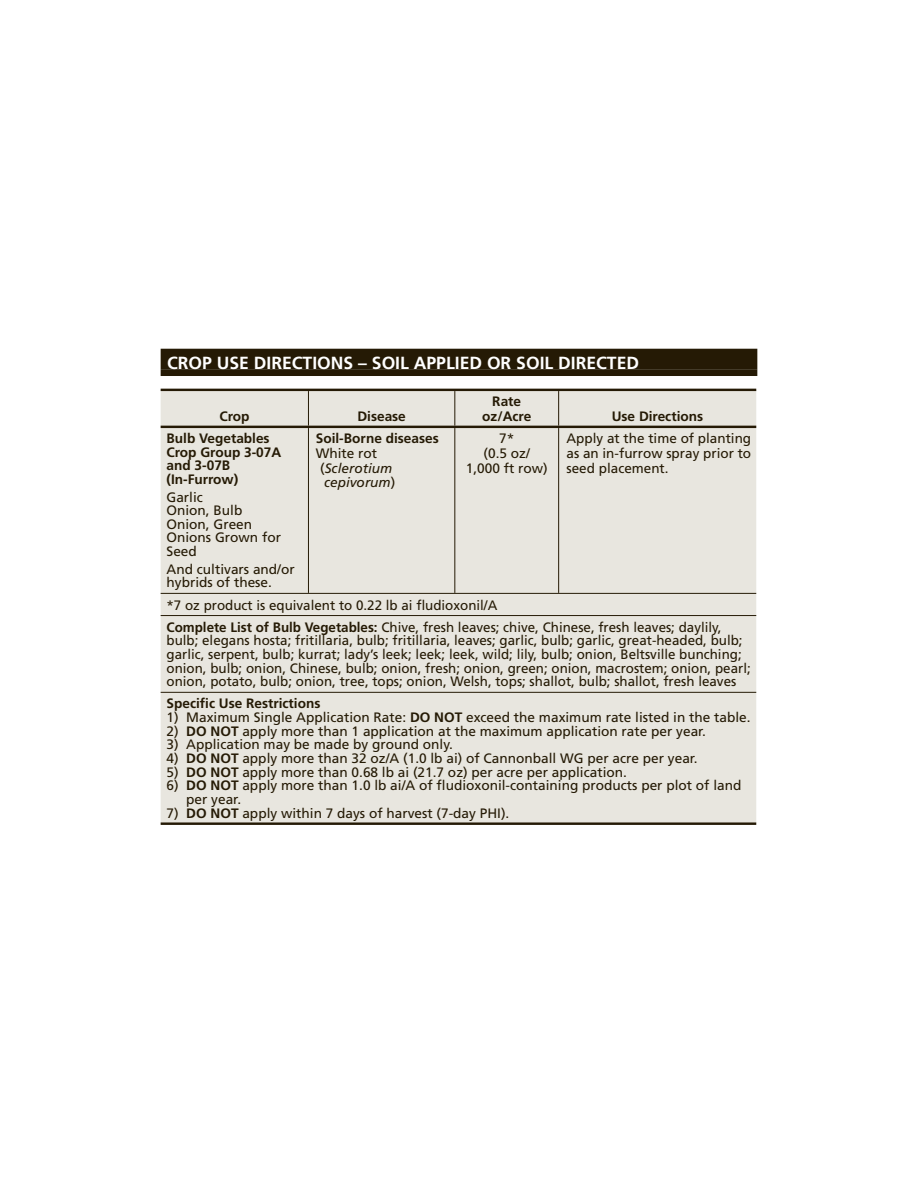
<style>
.page{position:relative;width:918px;height:1188px;background:#fff}
.page>*{position:absolute;margin:0;border:0;box-sizing:border-box;transform-origin:0 0}
.t1{font:700 17.55px "Frutiger LT Std";color:#fff}
.t2{font:13.65px/13.6px "Frutiger LT Std";color:#251a05}
.t3{font:700 13.65px/13.6px "Frutiger LT Std";color:#251a05;text-align:center}
.t4{font:italic 13.65px/14.9px "Frutiger LT Std";color:#251a05}
.s1{font-style:normal}
.s2{font-weight:700}
</style>
<div class="page">
<div style="left:161px;top:349px;width:596px;height:20px;background:#251a05"></div>
<div style="left:161px;top:369px;width:596px;height:7px;background:#251a05"></div>
<div style="left:161px;top:391px;width:595px;height:431px;background:#e8e6df"></div>
<hr style="left:308px;top:428px;width:1px;height:165px;background:#251a05">
<hr style="left:454px;top:428px;width:1px;height:165px;background:#251a05">
<hr style="left:558px;top:428px;width:1px;height:165px;background:#251a05">
<hr style="left:161px;top:593px;width:595px;height:1px;background:#251a05">
<hr style="left:161px;top:615px;width:595px;height:1px;background:#251a05">
<hr style="left:161px;top:389px;width:595px;height:2px;background:#251a05">
<hr style="left:161px;top:426px;width:595px;height:2px;background:#251a05">
<hr style="left:308px;top:391px;width:1px;height:35px;background:#251a05">
<hr style="left:454px;top:391px;width:1px;height:35px;background:#251a05">
<hr style="left:558px;top:391px;width:1px;height:35px;background:#251a05">
<hr style="left:161px;top:692px;width:595px;height:1px;background:#251a05">
<hr style="left:161px;top:822px;width:595px;height:3px;background:#251a05">
<p class="t1" style="left:167px;top:355px;width:474px">CROP USE DIRECTIONS – SOIL APPLIED OR SOIL DIRECTED</p>
<p class="t3" style="left:220px;top:410px;width:32px">Crop</p>
<p class="t3" style="left:357px;top:410px;width:50px">Disease</p>
<p class="t3" style="left:167px;top:432px;width:116px;text-align:left">Bulb Vegetables<br>Crop Group 3-07A and 3-07B (In-Furrow)</p>
<p class="t2" style="left:167px;top:491px;width:116px">Garlic<br>Onion, Bulb<br>Onion, Green<br>Onions Grown for<br>Seed</p>
<p class="t2" style="left:167px;top:563px;width:130px">And cultivars and/or hybrids of these.</p>
<p class="t3" style="left:316px;top:432px;width:125px">Soil-Borne diseases</p>
<p class="t4" style="left:320px;top:446px;width:77px;text-indent:-4px"><span class="s1">White rot (</span>Sclerotium cepivorum<span class="s1">)</span></p>
<p class="t3" style="left:482px;top:395px;width:51px;line-height:14.9px">Rate oz/Acre</p>
<p class="t3" style="left:612px;top:410px;width:93px">Use Directions</p>
<p class="t2" style="left:466px;top:432px;width:83px;line-height:14.9px;text-align:center">7*<br>(0.5 oz/<br>1,000 ft row)</p>
<p class="t2" style="left:567px;top:432px;width:186px;line-height:14.9px;text-align:justify">Apply at the time of planting as an in-furrow spray prior to seed placement.</p>
<p class="t2" style="left:167px;top:594px;width:557px;line-height:22.2px">*7 oz product is equivalent to 0.22 lb ai fludioxonil/A<br><span class="s2">Complete List of Bulb Vegetables:</span> Chive, fresh leaves; chive, Chinese, fresh leaves; daylily,</p>
<p class="t2" style="left:167px;top:635px;width:586px">bulb; elegans hosta; fritillaria, bulb; fritillaria, leaves; garlic, bulb; garlic, great-headed, bulb; garlic, serpent, bulb; kurrat; lady’s leek; leek; leek, wild; lily, bulb; onion, Beltsville bunching; onion, bulb; onion, Chinese, bulb; onion, fresh; onion, green; onion, macrostem; onion, pearl; onion, potato, bulb; onion, tree, tops; onion, Welsh, tops; shallot, bulb; shallot, fresh leaves</p>
<p class="t3" style="left:167px;top:698px;width:155px">Specific Use Restrictions</p>
<p class="t2" style="left:167px;top:711px;width:586px">1) Maximum Single Application Rate: <span class="s2">DO NOT</span> exceed the maximum rate listed in the table.</p>
<p class="t2" style="left:167px;top:725px;width:541px">2) <span class="s2">DO NOT</span> apply more than 1 application at the maximum application rate per year.</p>
<p class="t2" style="left:167px;top:739px;width:288px">3) Application may be made by ground only.</p>
<p class="t2" style="left:167px;top:752px;width:533px">4) <span class="s2">DO NOT</span> apply more than 32 oz/A (1.0 lb ai) of Cannonball WG per acre per year.</p>
<p class="t2" style="left:167px;top:766px;width:462px">5) <span class="s2">DO NOT</span> apply more than 0.68 lb ai (21.7 oz) per acre per application.</p>
<p class="t2" style="left:186px;top:780px;width:557px;text-indent:-20px">6) <span class="s2">DO NOT</span> apply more than 1.0 lb ai/A of fludioxonil-containing products per plot of land per year.</p>
<p class="t2" style="left:167px;top:807px;width:344px">7) <span class="s2">DO NOT</span> apply within 7 days of harvest (7-day PHI).</p>
</div>
